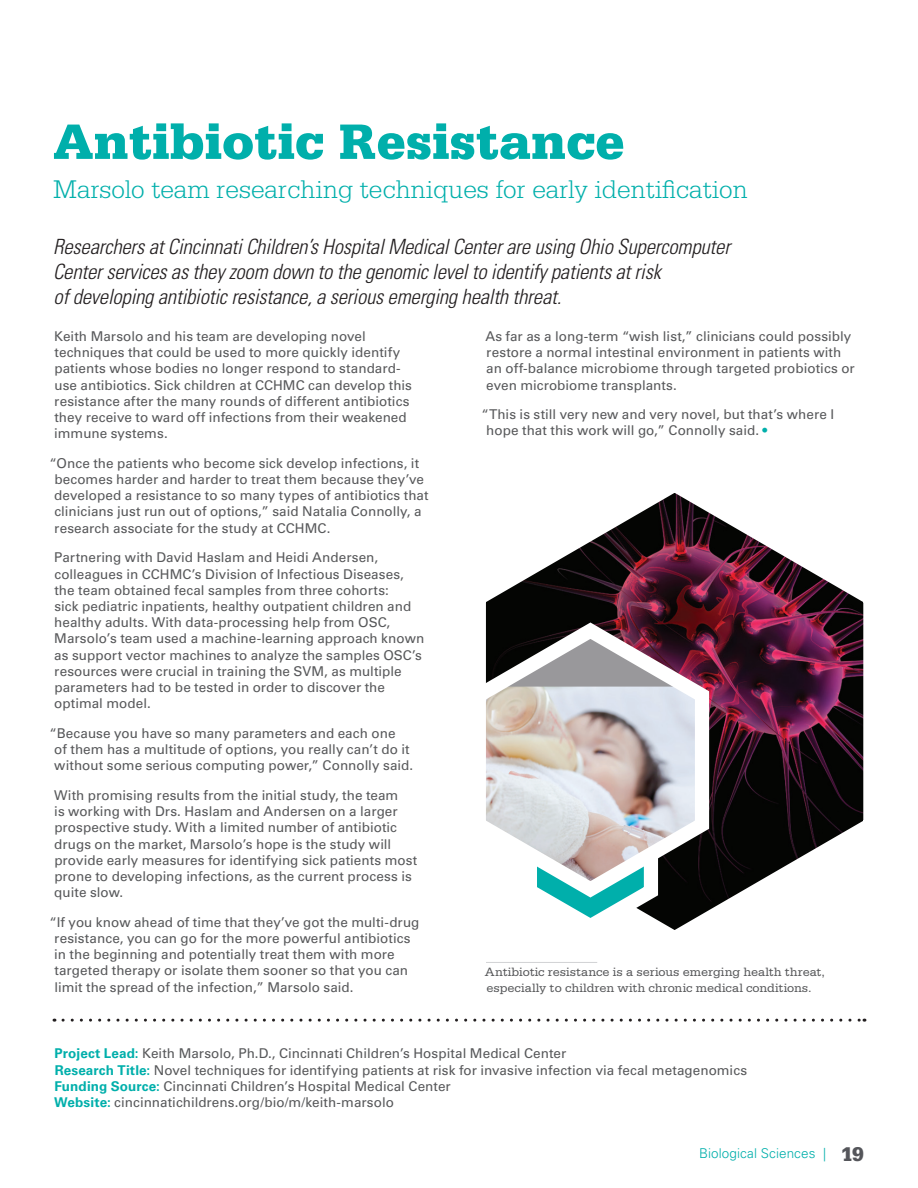
<style>
.page{position:relative;width:918px;height:1188px;background:#fff}
.page>*{position:absolute;margin:0;border:0;box-sizing:border-box;transform-origin:0 0}
.headline_2{font:900 52.5px "Serifa Std";color:#00afab}
.headline_detail{font:300 27px "Serifa Std";color:#00afab}
.first_sentence{font:italic 300 condensed 21px/25.2px "Univers LT Std";letter-spacing:-.01em;color:#231f20}
.basic_body_copy{font:13.5px/16.2px "Univers LT Std";color:#57585a}
.Info{font:13.5px "Univers LT Std";color:#57585a}
.t1{font:300 13.5px "Univers LT Std";letter-spacing:.005em;color:#00afab}
.caption_half{font:12.75px/15.3px "Serifa Std";color:#57585a}
.s1{color:#00afab}
.s2{font-weight:700;color:#00afab}
.s3{font-family:"Serifa Std";font-weight:900;font-size:21px;color:#54555a}
</style>
<div class="page">
<img style="left:485px;top:493px;width:379px;height:437px">
<svg style="left:63px;top:1019px;width:802px;height:3px"></svg>
<hr style="left:486px;top:962px;width:111px;height:1px;background:#d1d2d4">
<svg style="left:511px;top:906px;width:154px;height:24px"></svg>
<img style="left:485px;top:614px;width:231px;height:292px">
<p class="headline_2" style="left:53px;top:111px;width:573px">Antibiotic Resistance</p>
<p class="headline_detail" style="left:53px;top:174px;width:696px">Marsolo team researching techniques for early identification</p>
<p class="first_sentence" style="left:53px;top:234px;width:679px">Researchers at Cincinnati Children’s Hospital Medical Center are using Ohio Supercomputer<br>Center services as they zoom down to the genomic level to identify patients at risk<br>of developing antibiotic resistance, a serious emerging health threat.</p>
<p class="basic_body_copy" style="left:54px;top:328px;width:359px">Keith Marsolo and his team are developing novel techniques that could be used to more quickly identify patients whose bodies no longer respond to standard&shy;use antibiotics. Sick children at CCHMC can develop this resistance after the many rounds of different antibiotics they receive to ward off infections from their weakened immune systems.</p>
<p class="basic_body_copy" style="left:54px;top:455px;width:376px;text-indent:-5px">“Once the patients who become sick develop infections, it becomes harder and harder to treat them because they’ve developed a resistance to so many types of antibiotics that clinicians just run out of options,” said Natalia Connolly, a research associate for the study at CCHMC.</p>
<p class="basic_body_copy" style="left:54px;top:550px;width:372px">Partnering with David Haslam and Heidi Andersen, colleagues in CCHMC’s Division of Infectious Diseases, the team obtained fecal samples from three cohorts:<br>sick pediatric inpatients, healthy outpatient children and healthy adults. With data-processing help from OSC, Marsolo’s team used a machine-learning approach known as support vector machines to analyze the samples OSC’s resources were crucial in training the SVM, as multiple parameters had to be tested in order to discover the optimal model.</p>
<p class="basic_body_copy" style="left:54px;top:725px;width:360px;text-indent:-5px">“Because you have so many parameters and each one<br>of them has a multitude of options, you really can’t do it without some serious computing power,” Connolly said.</p>
<p class="basic_body_copy" style="left:54px;top:787px;width:365px">With promising results from the initial study, the team<br>is working with Drs. Haslam and Andersen on a larger prospective study. With a limited number of antibiotic drugs on the market, Marsolo’s hope is the study will provide early measures for identifying sick patients most prone to developing infections, as the current process is quite slow.</p>
<p class="basic_body_copy" style="left:54px;top:914px;width:367px;text-indent:-5px">“If you know ahead of time that they’ve got the multi-drug resistance, you can go for the more powerful antibiotics in the beginning and potentially treat them with more targeted therapy or isolate them sooner so that you can limit the spread of the infection,” Marsolo said.</p>
<p class="basic_body_copy" style="left:485px;top:328px;width:371px">As far as a long-term “wish list,” clinicians could possibly restore a normal intestinal environment in patients with an off-balance microbiome through targeted probiotics or even microbiome transplants.</p>
<p class="basic_body_copy" style="left:486px;top:406px;width:349px;text-indent:-5px">“This is still very new and very novel, but that’s where I hope that this work will go,” Connolly said. <span class="s1">•</span></p>
<p class="caption_half" style="left:485px;top:965px;width:342px">Antibiotic resistance is a serious emerging health threat, especially to children with chronic medical conditions.</p>
<p class="Info" style="left:55px;top:1046px;width:513px"><span class="s2">Project Lead:</span> Keith Marsolo, Ph.D., Cincinnati Children’s Hospital Medical Center</p>
<p class="Info" style="left:55px;top:1062px;width:694px"><span class="s2">Research Title:</span> Novel techniques for identifying patients at risk for invasive infection via fecal metagenomics</p>
<p class="Info" style="left:55px;top:1078px;width:398px"><span class="s2">Funding Source:</span> Cincinnati Children’s Hospital Medical Center</p>
<p class="Info" style="left:54px;top:1094px;width:341px"><span class="s2">Website:</span> cincinnatichildrens.org/bio/m/keith-marsolo</p>
<p class="t1" style="left:699px;top:1145px;width:166px">Biological Sciences | <span class="s3">19</span></p>
</div>
